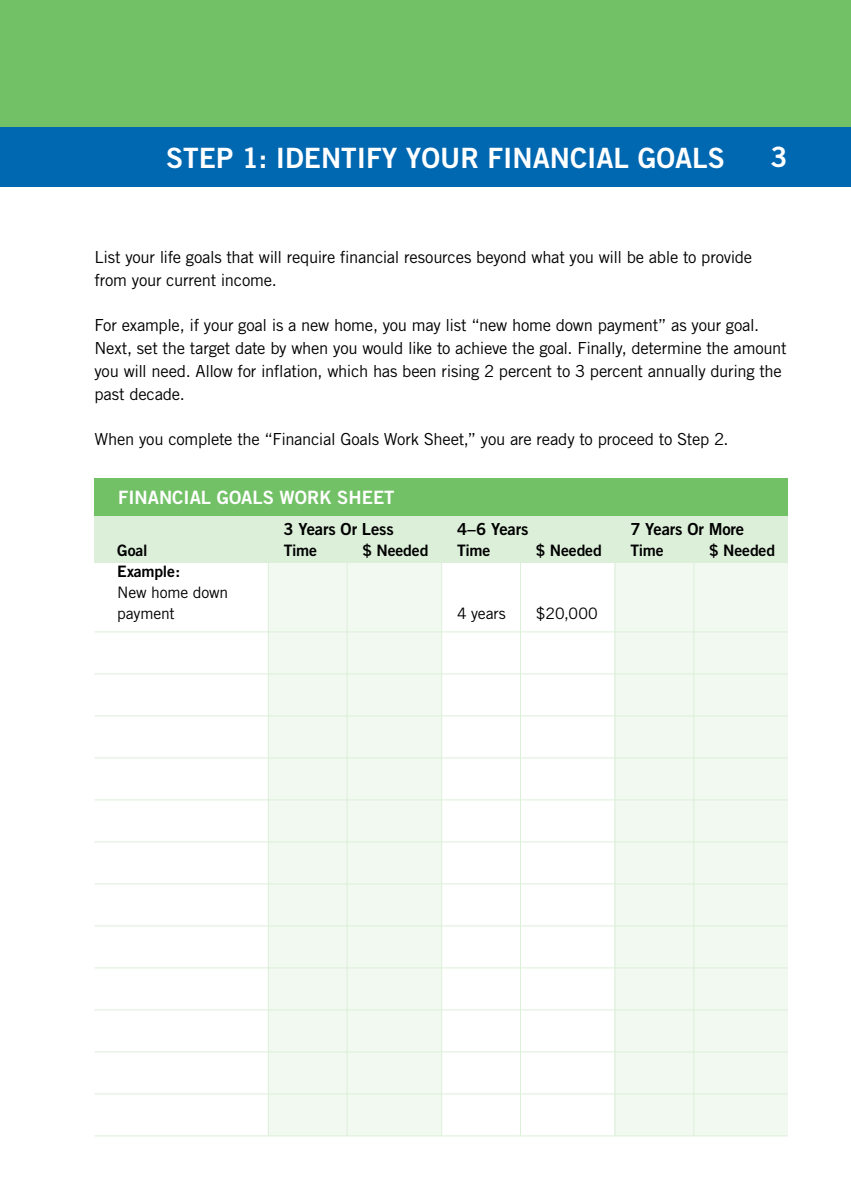
<style>
.page{position:relative;width:851px;height:1197px;background:#fff}
.page>*{position:absolute;margin:0;border:0;box-sizing:border-box;transform-origin:0 0}
.t1{font:28px "Trade Gothic Bold Two";color:#fff}
.t2{font:18.38px "Trade Gothic Bold Two";color:#fff}
.t3{font:16.62px/22.8px "Trade Gothic";letter-spacing:-.015em;color:#000}
.t4{font:16.62px "Trade Gothic Bold Two";letter-spacing:-.005em;color:#000}
.t5{font:15.75px "Trade Gothic Bold Two";letter-spacing:-.01em;color:#000}
.t6{font:15.75px/21px "Trade Gothic";letter-spacing:-.01em;color:#000}
</style>
<div class="page">
<div style="left:0;top:0;width:850px;height:158px;background:#73c167"></div>
<div style="left:0;top:127px;width:850px;height:60px;background:#0067b1"></div>
<div style="left:615px;top:560px;width:173px;height:576px;background:#f1f9f0"></div>
<div style="left:268px;top:561px;width:173px;height:575px;background:#f1f9f0"></div>
<div style="left:94px;top:516px;width:694px;height:46px;background:#dcf0d9"></div>
<hr style="left:693px;top:561px;width:1px;height:575px;background:#dcf0d9">
<hr style="left:614px;top:561px;width:1px;height:575px;background:#dcf0d9">
<hr style="left:520px;top:561px;width:1px;height:575px;background:#dcf0d9">
<hr style="left:441px;top:561px;width:1px;height:575px;background:#dcf0d9">
<hr style="left:346px;top:561px;width:1px;height:575px;background:#dcf0d9">
<hr style="left:268px;top:561px;width:1px;height:575px;background:#dcf0d9">
<div style="left:94px;top:479px;width:694px;height:37px;background:#73c167"></div>
<hr style="left:94px;top:631px;width:694px;height:1px;background:#dcf0d9">
<hr style="left:94px;top:673px;width:694px;height:1px;background:#dcf0d9">
<hr style="left:94px;top:715px;width:694px;height:1px;background:#dcf0d9">
<hr style="left:94px;top:757px;width:694px;height:1px;background:#dcf0d9">
<hr style="left:94px;top:799px;width:694px;height:1px;background:#dcf0d9">
<hr style="left:94px;top:841px;width:694px;height:1px;background:#dcf0d9">
<hr style="left:94px;top:883px;width:694px;height:1px;background:#dcf0d9">
<hr style="left:94px;top:925px;width:694px;height:1px;background:#dcf0d9">
<hr style="left:94px;top:967px;width:694px;height:1px;background:#dcf0d9">
<hr style="left:94px;top:1009px;width:694px;height:1px;background:#dcf0d9">
<hr style="left:94px;top:1051px;width:694px;height:1px;background:#dcf0d9">
<hr style="left:94px;top:1093px;width:694px;height:1px;background:#dcf0d9">
<hr style="left:94px;top:1135px;width:694px;height:1px;background:#dcf0d9">
<h1 class="t1" style="left:166px;top:141px;width:35px">Step</h1>
<h1 class="t1" style="left:242px;top:141px;width:61px">1: Identify</h1>
<h1 class="t1" style="left:406px;top:141px;width:114px">Your Financial</h1>
<h1 class="t1" style="left:637px;top:141px;width:37px">Goals</h1>
<h1 class="t1" style="left:770px;top:140px;width:19px">3</h1>
<p class="t3" style="left:94px;top:246px;width:659px">List your life goals that will require financial resources beyond what you will be able to provide from your current income.</p>
<p class="t3" style="left:94px;top:314px;width:693px">For example, if your goal is a new home, you may list “new home down payment” as your goal.<br>Next, set the target date by when you would like to achieve the goal. Finally, determine the amount you will need. Allow for inflation, which has been rising 2 percent to 3 percent annually during the past decade.</p>
<p class="t3" style="left:94px;top:428px;width:635px">When you complete the “Financial Goals Work Sheet,” you are ready to proceed to Step 2.</p>
<p class="t2" style="left:118px;top:486px;width:22px">Financial</p>
<p class="t2" style="left:217px;top:486px;width:25px">Goals</p>
<p class="t2" style="left:279px;top:486px;width:94px">Work Sheet</p>
<p class="t4" style="left:283px;top:519px;width:112px">3 Years Or Less</p>
<p class="t4" style="left:457px;top:519px;width:73px">4–6 Years</p>
<p class="t4" style="left:630px;top:519px;width:115px">7 Years Or M ore</p>
<p class="t5" style="left:117px;top:541px;width:32px">Goal</p>
<p class="t5" style="left:284px;top:541px;width:35px">Time</p>
<p class="t5" style="left:362px;top:541px;width:67px">$ Needed</p>
<p class="t5" style="left:457px;top:541px;width:35px">Time</p>
<p class="t5" style="left:536px;top:541px;width:67px">$ Needed</p>
<p class="t5" style="left:630px;top:541px;width:35px">Time</p>
<p class="t5" style="left:709px;top:541px;width:67px">$ Needed</p>
<p class="t5" style="left:117px;top:562px;width:64px">Example:</p>
<p class="t6" style="left:117px;top:582px;width:112px">New home down payment</p>
<p class="t6" style="left:457px;top:603px;width:50px">4 years</p>
<p class="t6" style="left:536px;top:603px;width:63px">$20,000</p>
</div>
